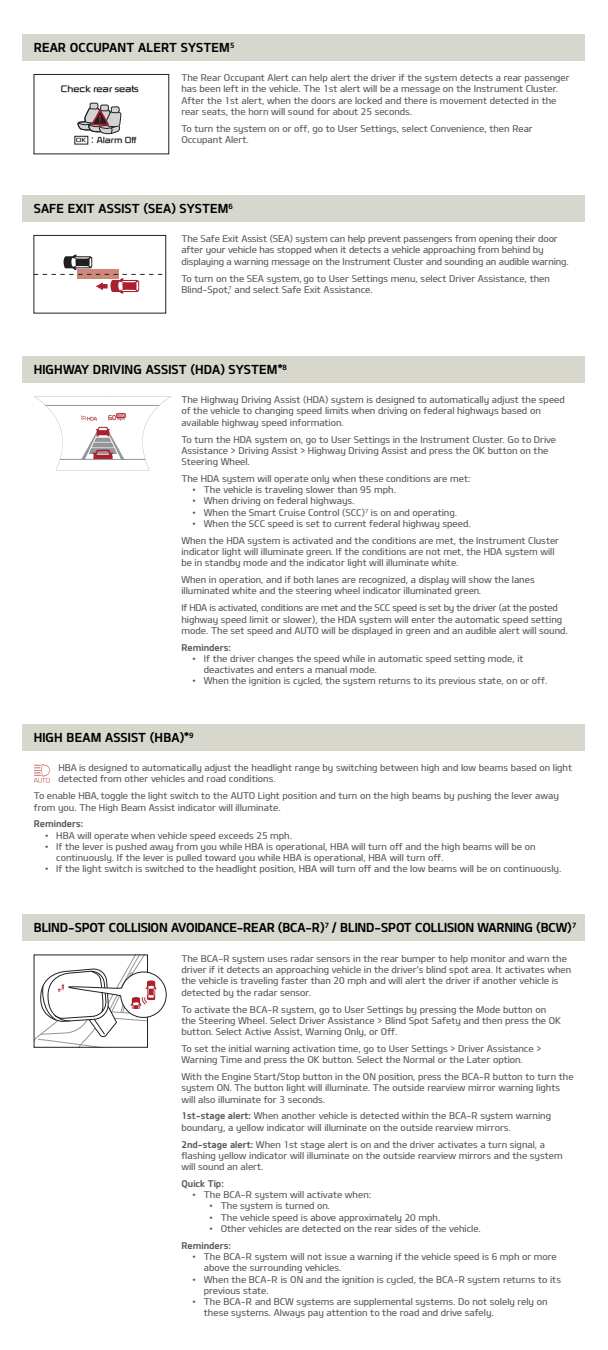
<style>
.page{position:relative;width:608px;height:1350px;background:#fff}
.page>*{position:absolute;margin:0;border:0;box-sizing:border-box;transform-origin:0 0}
.t1{font:12.5px "Design KOTFB";letter-spacing:.01em;color:#000}
.t2{font:12.5px "Design KOTFB";letter-spacing:-.01em;color:#000}
.t3{font:9.38px/11.2px "Design KOTFM";color:#58595b}
.t4{font:9.38px "Design KOTFB";color:#58595b}
.t5{font:700 9px "Cube";letter-spacing:-.01em;color:#231f20}
.t6{font:700 8.38px "Cube";letter-spacing:-.01em;color:#231f20}
.t7{font:700 3.38px "Cube";color:#ac1f2d}
.s1{font-size:5.75px}
.s2{font-size:11.12px}
.s3{font-size:6.75px}
.s4{font-family:"Design KOTFB"}
</style>
<div class="page">
<div style="left:22px;top:34px;width:563px;height:27px;background:#d7d7cd"></div>
<svg style="left:77px;top:103px;width:44px;height:31px"></svg>
<div style="left:75px;top:136px;width:13px;height:8px;border:1px solid #231f20"></div>
<div style="left:34px;top:74px;width:135px;height:80px;border:1px solid #231f20"></div>
<div style="left:22px;top:195px;width:563px;height:27px;background:#d7d7cd"></div>
<svg style="left:36px;top:254px;width:127px;height:40px"></svg>
<div style="left:34px;top:235px;width:132px;height:78px;border:1px solid #231f20"></div>
<div style="left:22px;top:356px;width:563px;height:27px;background:#d7d7cd"></div>
<svg style="left:34px;top:396px;width:137px;height:75px"></svg>
<hr style="left:45px;top:405px;width:114px;height:1px;background:#939598">
<hr style="left:60px;top:459px;width:85px;height:1px;background:#939598">
<div style="left:22px;top:914px;width:563px;height:27px;background:#d7d7cd"></div>
<svg style="left:34px;top:955px;width:133px;height:92px"></svg>
<div style="left:22px;top:724px;width:563px;height:27px;background:#d7d7cd"></div>
<svg style="left:34px;top:764px;width:16px;height:19px"></svg>
<h1 class="t1" style="left:34px;top:39px;width:202px">REAR OCCUPANT ALERT SYSTEM<sup>5</sup></h1>
<p class="t3" style="left:181px;top:72px;width:389px">The Rear Occupant Alert can help alert the driver if the system detects a rear passenger has been left in the vehicle. The 1st alert will be a message on the Instrument Cluster.<br>After the 1st alert, when the doors are locked and there is movement detected in the rear seats, the horn will sound for about 25 seconds.</p>
<p class="t3" style="left:181px;top:122px;width:353px">To turn the system on or off, go to User Settings, select Convenience, then Rear<br>Occupant Alert.</p>
<p class="t5" style="left:61px;top:82px;width:79px">Check rear seats</p>
<p class="t6" style="left:76px;top:134px;width:62px"><span class="s1">OK</span> <span class="s2">:</span> Alarm Off</p>
<h1 class="t1" style="left:34px;top:200px;width:201px">SAFE EXIT ASSIST (SEA) SYSTEM<sup>6</sup></h1>
<p class="t3" style="left:181px;top:233px;width:389px">The Safe Exit Assist (SEA) system can help prevent passengers from opening their door after your vehicle has stopped when it detects a vehicle approaching from behind by displaying a warning message on the Instrument Cluster and sounding an audible warning.</p>
<p class="t3" style="left:181px;top:272px;width:370px">To turn on the SEA system, go to User Settings menu, select Driver Assistance, then<br>Blind-Spot,<sup>7</sup> and select Safe Exit Assistance.</p>
<h1 class="t1" style="left:34px;top:361px;width:255px">HIGHWAY DRIVING ASSIST (HDA) SYSTEM*<sup>8</sup></h1>
<p class="t3" style="left:181px;top:394px;width:385px">The Highway Driving Assist (HDA) system is designed to automatically adjust the speed of the vehicle to changing speed limits when driving on federal highways based on available highway speed information.</p>
<p class="t3" style="left:181px;top:433px;width:376px">To turn the HDA system on, go to User Settings in the Instrument Cluster. Go to Drive<br>Assistance &gt; Driving Assist &gt; Highway Driving Assist and press the OK button on the<br>Steering Wheel.</p>
<p class="t3" style="left:181px;top:473px;width:290px">The HDA system will operate only when these conditions are met:</p>
<p class="t3" style="left:192px;top:484px;width:205px">• The vehicle is traveling slower than 95 mph.</p>
<p class="t3" style="left:192px;top:495px;width:163px">• When driving on federal highways.</p>
<p class="t3" style="left:192px;top:506px;width:266px">• When the Smart Cruise Control (SCC)<sup>7</sup> is on and operating.</p>
<p class="t3" style="left:181px;top:515px;width:379px;line-height:16.9px;text-indent:11px">• When the SCC speed is set to current federal highway speed.<br>When the HDA system is activated and the conditions are met, the Instrument Cluster</p>
<p class="t3" style="left:181px;top:546px;width:374px">indicator light will illuminate green. If the conditions are not met, the HDA system will be in standby mode and the indicator light will illuminate white.</p>
<p class="t3" style="left:181px;top:574px;width:355px">When in operation, and if both lanes are recognized, a display will show the lanes illuminated white and the steering wheel indicator illuminated green.</p>
<p class="t3" style="left:181px;top:602px;width:388px">If HDA is activated, conditions are met and the SCC speed is set by the driver (at the posted highway speed limit or slower), the HDA system will enter the automatic speed setting mode. The set speed and AUTO will be displayed in green and an audible alert will sound.</p>
<p class="t4" style="left:181px;top:641px;width:51px">Reminders:</p>
<p class="t3" style="left:204px;top:653px;width:321px;text-indent:-11px">• If the driver changes the speed while in automatic speed setting mode, it deactivates and enters a manual mode.</p>
<p class="t3" style="left:192px;top:675px;width:356px">• When the ignition is cycled, the system returns to its previous state, on or off.</p>
<p class="t7" style="left:108px;top:417px;width:18px"><span class="s3">60</span> mph</p>
<h1 class="t1" style="left:34px;top:729px;width:161px">HIGH BEAM ASSIST (HBA)*<sup>9</sup></h1>
<p class="t3" style="left:58px;top:762px;width:515px">HBA is designed to automatically adjust the headlight range by switching between high and low beams based on light detected from other vehicles and road conditions.</p>
<p class="t3" style="left:34px;top:790px;width:526px">To enable HBA, toggle the light switch to the AUTO Light position and turn on the high beams by pushing the lever away from you. The High Beam Assist indicator will illuminate.</p>
<p class="t4" style="left:34px;top:818px;width:51px">Reminders:</p>
<p class="t3" style="left:45px;top:829px;width:249px">• HBA will operate when vehicle speed exceeds 25 mph.</p>
<p class="t3" style="left:56px;top:841px;width:480px;text-indent:-11px">• If the lever is pushed away from you while HBA is operational, HBA will turn off and the high beams will be on continuously. If the lever is pulled toward you while HBA is operational, HBA will turn off.</p>
<p class="t3" style="left:45px;top:863px;width:518px">• If the light switch is switched to the headlight position, HBA will turn off and the low beams will be on continuously.</p>
<h1 class="t2" style="left:34px;top:920px;width:544px">BLIND-SPOT COLLISION AVOIDANCE-REAR (BCA-R)<sup>7</sup> / BLIND-SPOT COLLISION WARNING (BCW)<sup>7</sup></h1>
<p class="t3" style="left:181px;top:953px;width:391px">The BCA-R system uses radar sensors in the rear bumper to help monitor and warn the driver if it detects an approaching vehicle in the driver’s blind spot area. It activates when the vehicle is traveling faster than 20 mph and will alert the driver if another vehicle is detected by the radar sensor.</p>
<p class="t3" style="left:181px;top:1003px;width:381px">To activate the BCA-R system, go to User Settings by pressing the Mode button on the Steering Wheel. Select Driver Assistance &gt; Blind Spot Safety and then press the OK button. Select Active Assist, Warning Only, or Off.</p>
<p class="t3" style="left:181px;top:1043px;width:361px">To set the initial warning activation time, go to User Settings &gt; Driver Assistance &gt;<br>Warning Time and press the OK button. Select the Normal or the Later option.</p>
<p class="t3" style="left:181px;top:1071px;width:393px">With the Engine Start/Stop button in the ON position, press the BCA-R button to turn the system ON. The button light will illuminate. The outside rearview mirror warning lights will also illuminate for 3 seconds.</p>
<p class="t3" style="left:181px;top:1110px;width:371px"><span class="s4">1st-stage alert:</span> When another vehicle is detected within the BCA-R system warning boundary, a yellow indicator will illuminate on the outside rearview mirrors.</p>
<p class="t3" style="left:181px;top:1138px;width:383px"><span class="s4">2nd-stage alert:</span> When 1st stage alert is on and the driver activates a turn signal, a flashing yellow indicator will illuminate on the outside rearview mirrors and the system will sound an alert.</p>
<p class="t4" style="left:181px;top:1178px;width:44px">Quick Tip:</p>
<p class="t3" style="left:192px;top:1189px;width:180px">• The BCA-R system will activate when:</p>
<p class="t3" style="left:209px;top:1200px;width:122px">• The system is turned on.</p>
<p class="t3" style="left:209px;top:1211px;width:232px">• The vehicle speed is above approximately 20 mph.</p>
<p class="t3" style="left:209px;top:1223px;width:273px">• Other vehicles are detected on the rear sides of the vehicle.</p>
<p class="t4" style="left:181px;top:1239px;width:51px">Reminders:</p>
<p class="t3" style="left:204px;top:1251px;width:354px;text-indent:-11px">• The BCA-R system will not issue a warning if the vehicle speed is 6 mph or more above the surrounding vehicles.</p>
<p class="t3" style="left:204px;top:1273px;width:358px;text-indent:-11px">• When the BCA-R is ON and the ignition is cycled, the BCA-R system returns to its previous state.</p>
<p class="t3" style="left:204px;top:1296px;width:345px;text-indent:-11px">• The BCA-R and BCW systems are supplemental systems. Do not solely rely on these systems. Always pay attention to the road and drive safely.</p>
</div>
